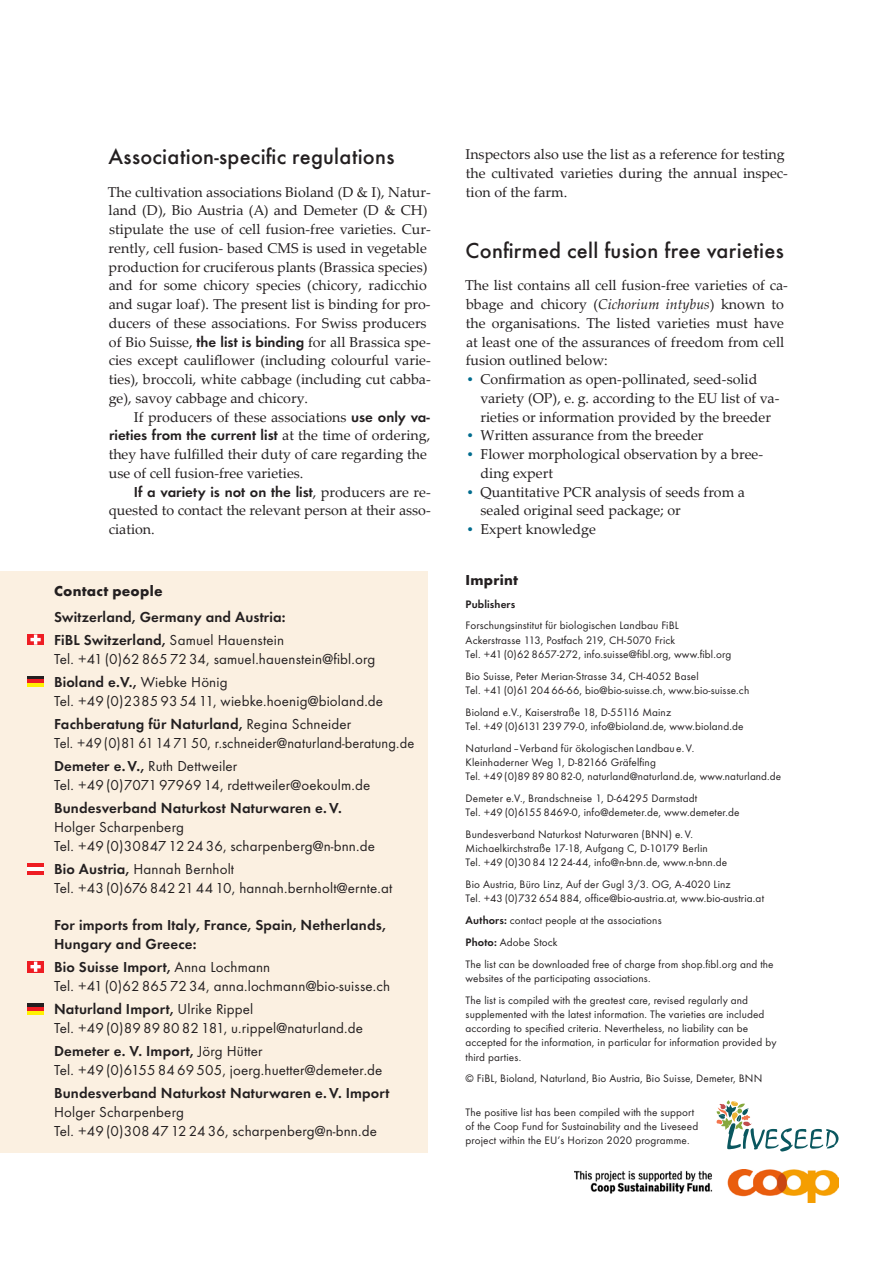
<style>
.page{position:relative;width:893px;height:1263px;background:#fff}
.page>*{position:absolute;margin:0;border:0;box-sizing:border-box;transform-origin:0 0}
.t1{font:500 22.5px "Function Pro";letter-spacing:.01em;color:#231f20}
.t2{font:15px/18.8px "Function Pro";letter-spacing:.01em;color:#231f20}
.t3{font:600 15px/23.2px "Function Pro";letter-spacing:.01em;color:#231f20}
.t4{font:15px/23.2px "Function Pro";letter-spacing:.01em;color:#231f20;scale:.96 1}
.t5{font:700 15px "Function Pro";letter-spacing:.02em;color:#231f20}
.t6{font:14.25px/18.8px "Palatino Linotype";color:#231f20}
.t7{font:11.25px/14.2px "Function Pro";letter-spacing:.01em;color:#231f20}
.t8{font:600 11.25px "Function Pro";letter-spacing:.01em;color:#231f20}
.s1{font-family:"Function Pro";font-weight:600;font-size:15px}
.s2{font-family:"Palatino Linotype";font-weight:400;font-size:14.25px}
.s3{font-style:italic}
.s4{font-family:"Function Pro";font-weight:500;color:#006c8e}
.s5{font-weight:600}
.s6{font-weight:400}
</style>
<div class="page">
<div style="left:0;top:572px;width:427px;height:581px;background:#fbf0e1"></div>
<hr style="left:27px;top:634px;width:17px;height:4px;background:#ee1d23">
<hr style="left:27px;top:638px;width:17px;height:3px;background:#ee1d23">
<hr style="left:27px;top:641px;width:17px;height:4px;background:#ee1d23">
<svg style="left:30px;top:634px;width:11px;height:11px"></svg>
<hr style="left:27px;top:961px;width:17px;height:4px;background:#ee1d23">
<hr style="left:27px;top:965px;width:17px;height:4px;background:#ee1d23">
<hr style="left:27px;top:969px;width:17px;height:3px;background:#ee1d23">
<svg style="left:30px;top:961px;width:11px;height:11px"></svg>
<hr style="left:27px;top:676px;width:17px;height:3px;background:#231f20">
<hr style="left:27px;top:679px;width:17px;height:4px;background:#ee1d23">
<hr style="left:27px;top:683px;width:17px;height:4px;background:#fff101">
<hr style="left:27px;top:1003px;width:17px;height:4px;background:#231f20">
<hr style="left:27px;top:1007px;width:17px;height:4px;background:#ee1d23">
<hr style="left:27px;top:1011px;width:17px;height:4px;background:#fff101">
<hr style="left:27px;top:863px;width:17px;height:4px;background:#ee1d23">
<hr style="left:27px;top:867px;width:17px;height:4px;background:#fff">
<hr style="left:27px;top:871px;width:17px;height:4px;background:#ee1d23">
<img style="left:574px;top:1169px;width:265px;height:33px">
<svg style="left:716px;top:1100px;width:122px;height:51px"></svg>
<h1 class="t1" style="left:108px;top:143px;width:288px">Association-specific regulations</h1>
<p class="t6" style="left:108px;top:182px;width:324px">The cultivation associations Bioland (D &amp; I), Natur&shy;land (D), Bio Austria (A) and Demeter (D &amp; CH) stipulate the use of cell fusion-free varieties. Cur&shy;rently, cell fusion- based CMS is used in vegetable production for cruciferous plants (Brassica species) and for some chicory species (chicory, radicchio and sugar loaf). The present list is binding for pro&shy;ducers of these associations. For Swiss producers of Bio Suisse, <span class="s1">the list is binding</span> for all Brassica spe&shy;cies except cauliflower (including colourful varie&shy;ties), broccoli, white cabbage (including cut cabba&shy;ge), savoy cabbage and chicory.</p>
<p class="t6" style="left:134px;top:407px;width:297px">If producers of these associations <span class="s1">use only va-</span></p>
<h2 class="t3" style="left:109px;top:423px;width:323px">rieties from the current list <span class="s2">at the time of ordering,</span></h2>
<p class="t6" style="left:109px;top:444px;width:320px">they have fulfilled their duty of care regarding the use of cell fusion-free varieties.</p>
<h2 class="t3" style="left:134px;top:480px;width:298px">If a variety is not on the list<span class="s2">, producers are re-</span></h2>
<p class="t6" style="left:109px;top:501px;width:323px">quested to contact the relevant person at their asso&shy;ciation.</p>
<p class="t6" style="left:466px;top:144px;width:323px">Inspectors also use the list as a reference for testing the cultivated varieties during the annual inspec&shy;tion of the farm.</p>
<h1 class="t1" style="left:466px;top:237px;width:320px">Confirmed cell fusion free varieties</h1>
<p class="t6" style="left:465px;top:276px;width:324px">The list contains all cell fusion-free varieties of ca&shy;bbage and chicory (<span class="s3">Cichorium intybus</span>) known to the organisations. The listed varieties must have at least one of the assurances of freedom from cell fusion outlined below:</p>
<p class="t6" style="left:480px;top:369px;width:300px;text-indent:-15px"><span class="s4">•</span> Confirmation as open-pollinated, seed-solid variety (OP), e. g. according to the EU list of va&shy;rieties or information provided by the breeder</p>
<p class="t6" style="left:466px;top:426px;width:239px"><span class="s4">•</span> Written assurance from the breeder</p>
<p class="t6" style="left:480px;top:444px;width:284px;text-indent:-15px"><span class="s4">•</span> Flower morphological observation by a bree&shy;ding expert</p>
<p class="t6" style="left:480px;top:482px;width:266px;text-indent:-15px"><span class="s4">•</span> Quantitative PCR analysis of seeds from a sealed original seed package; or</p>
<p class="t6" style="left:466px;top:519px;width:132px"><span class="s4">•</span> Expert knowledge</p>
<h2 class="t5" style="left:466px;top:571px;width:54px">Imprint</h2>
<p class="t8" style="left:466px;top:597px;width:51px">Publishers</p>
<p class="t7" style="left:466px;top:618px;width:267px">Forschungsinstitut für biologischen Landbau FiBL<br>Ackerstrasse 113, Postfach 219, CH-5070 Frick<br>Tel. +41 (0)62 8657-272, info.suisse@fibl.org, www.fibl.org</p>
<p class="t7" style="left:466px;top:669px;width:285px">Bio Suisse, Peter Merian-Strasse 34, CH-4052 Basel<br>Tel. +41 (0)61 204 66-66, bio@bio-suisse.ch, www.bio-suisse.ch</p>
<p class="t7" style="left:466px;top:705px;width:279px">Bioland e.V., Kaiserstraße 18, D-55116 Mainz<br>Tel. +49 (0)6131 239 79-0, info@bioland.de, www.bioland.de</p>
<p class="t7" style="left:466px;top:741px;width:317px">Naturland –Verband für ökologischen Landbau e. V.<br>Kleinhaderner Weg 1, D-82166 Gräfelfing<br>Tel. +49 (0)89 89 80 82-0, naturland@naturland.de, www.naturland.de</p>
<p class="t7" style="left:466px;top:791px;width:276px">Demeter e.V., Brandschneise 1, D-64295 Darmstadt<br>Tel. +49 (0)6155 8469-0, info@demeter.de, www.demeter.de</p>
<p class="t7" style="left:466px;top:827px;width:263px">Bundesverband Naturkost Naturwaren (BNN) e. V.<br>Michaelkirchstraße 17-18, Aufgang C, D-10179 Berlin<br>Tel. +49 (0)30 84 12 24-44, info@n-bnn.de, www.n-bnn.de</p>
<p class="t7" style="left:466px;top:877px;width:300px">Bio Austria, Büro Linz, Auf der Gugl 3/3. OG, A-4020 Linz<br>Tel. +43 (0)732 654 884, office@bio-austria.at, www.bio-austria.at</p>
<p class="t7" style="left:466px;top:909px;width:310px;line-height:21.8px"><span class="s5">Authors:</span> contact people at the associations<br><span class="s5">Photo:</span> Adobe Stock<br>The list can be downloaded free of charge from shop.fibl.org and the</p>
<p class="t7" style="left:466px;top:967px;width:284px;line-height:21.8px">websites of the participating associations.<br>The list is compiled with the greatest care, revised regularly and</p>
<p class="t7" style="left:466px;top:1007px;width:312px">supplemented with the latest information. The varieties are included according to specified criteria. Nevertheless, no liability can be accepted for the information, in particular for information provided by third parties.</p>
<p class="t7" style="left:466px;top:1071px;width:298px">© FiBL, Bioland, Naturland, Bio Austria, Bio Suisse, Demeter, BNN</p>
<h2 class="t5" style="left:54px;top:582px;width:110px">Contact people</h2>
<h2 class="t3" style="left:54px;top:605px;width:233px">Switzerland, Germany and Austria:<br>FiBL Switzerland, <span class="s6">Samuel Hauenstein</span></h2>
<h2 class="t2" style="left:54px;top:647px;width:323px;line-height:23.2px">Tel. +41 (0)62 865 72 34, samuel.hauenstein@fibl.org<br><span class="s5">Bioland e.V.,</span> Wiebke Hönig</h2>
<h2 class="t2" style="left:54px;top:689px;width:331px;line-height:23.2px">Tel. +49 (0)2385 93 54 11, wiebke.hoenig@bioland.de<br><span class="s5">Fachberatung für Naturland,</span> Regina Schneider</h2>
<h2 class="t4" style="left:54px;top:731px;width:377px">Tel. +49 (0)81 61 14 71 50, r.schneider@naturland-beratung.de<br><span class="s5">Demeter e.V.,</span> Ruth Dettweiler</h2>
<h2 class="t2" style="left:54px;top:776px;width:318px">Tel. +49 (0)7071 97969 14, rdettweiler@oekoulm.de</h2>
<h2 class="t3" style="left:54px;top:796px;width:289px">Bundesverband Naturkost Naturwaren e.V.</h2>
<h2 class="t2" style="left:54px;top:818px;width:322px">Holger Scharpenberg<br>Tel. +49 (0)30847 12 24 36, scharpenberg@n-bnn.de</h2>
<h2 class="t2" style="left:54px;top:860px;width:340px"><span class="s5">Bio Austria,</span> Hannah Bernholt<br>Tel. +43 (0)676 842 21 44 10, hannah.bernholt@ernte.at</h2>
<h2 class="t3" style="left:54px;top:916px;width:333px;line-height:18.8px">For imports from Italy, France, Spain, Netherlands,<br>Hungary and Greece:</h2>
<h2 class="t2" style="left:54px;top:958px;width:338px"><span class="s5">Bio Suisse Import,</span> Anna Lochmann<br>Tel. +41 (0)62 865 72 34, anna.lochmann@bio-suisse.ch</h2>
<h2 class="t2" style="left:54px;top:1000px;width:311px"><span class="s5">Naturland Import,</span> Ulrike Rippel<br>Tel. +49 (0)89 89 80 82 181, u.rippel@naturland.de</h2>
<h2 class="t2" style="left:54px;top:1042px;width:330px"><span class="s5">Demeter e. V. Import,</span> Jörg Hütter<br>Tel. +49 (0)6155 84 69 505, joerg.huetter@demeter.de</h2>
<h2 class="t3" style="left:54px;top:1081px;width:337px">Bundesverband Naturkost Naturwaren e.V. Import</h2>
<h2 class="t2" style="left:54px;top:1103px;width:324px">Holger Scharpenberg<br>Tel. +49 (0)308 47 12 24 36, scharpenberg@n-bnn.de</h2>
<p class="t7" style="left:466px;top:1105px;width:234px">The positive list has been compiled with the support of the Coop Fund for Sustainability and the Liveseed project within the EU‘s Horizon 2020 programme.</p>
</div>
